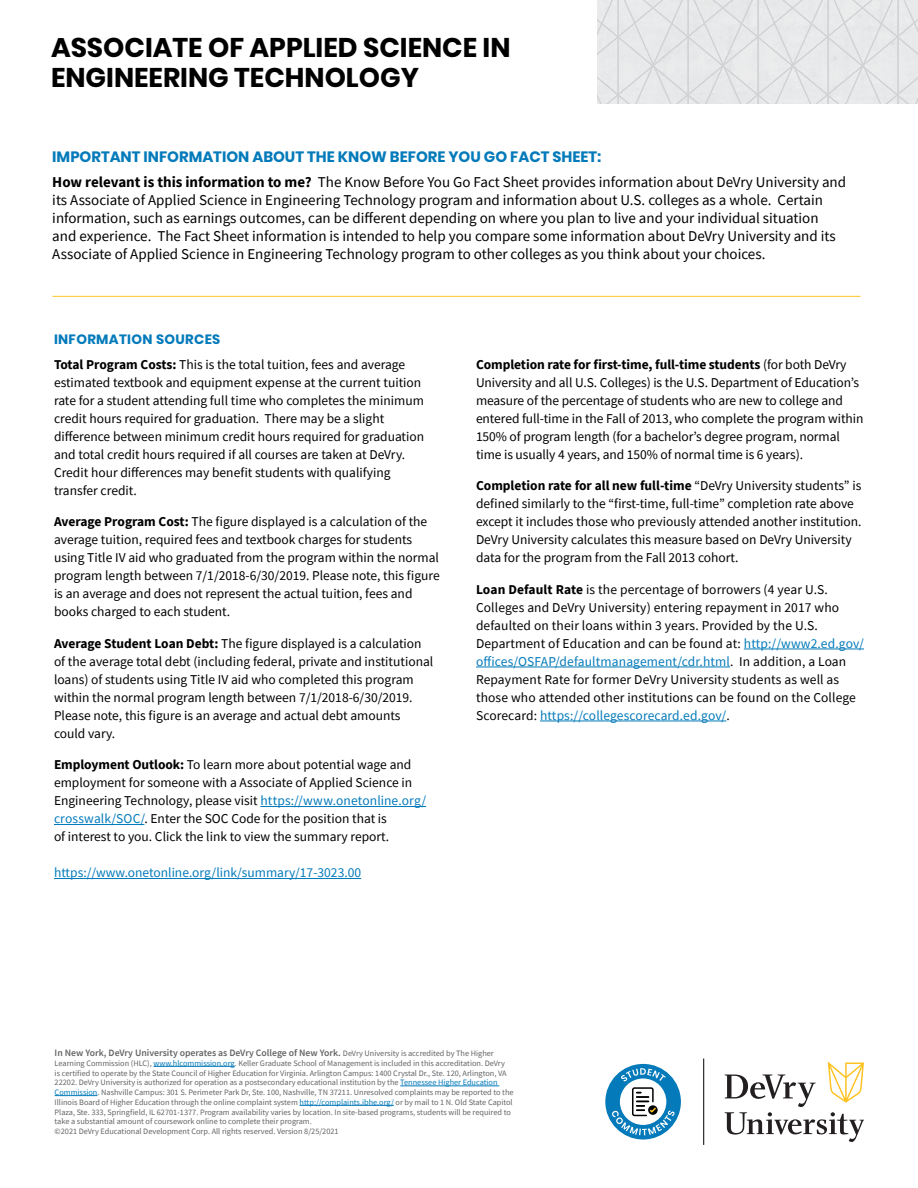
<style>
.page{position:relative;width:918px;height:1188px;background:#fff}
.page>*{position:absolute;margin:0;border:0;box-sizing:border-box;transform-origin:0 0}
.t1{font:700 27px/30px "Poppins";color:#000}
.t2{font:15px/18px "Source Sans Pro";color:#000}
.t3{font:700 15px "Poppins";color:#037aba}
.t4{font:13.5px/18px "Source Sans Pro";color:#000}
.t5{font:13.5px "Source Sans Pro";color:#037aba}
.t6{font:700 13.5px "Poppins";letter-spacing:.025em;color:#037aba}
.t7{font:600 9.75px "Source Sans Pro";color:#636466}
.t8{font:8.25px/9.8px "Source Sans Pro";color:#636466}
.s1{font-weight:700}
.s2{color:#037aba}
.s3{font-weight:400;font-size:8.25px}
</style>
<div class="page">
<hr style="left:260px;top:806px;width:166px;height:1px;background:#037aba">
<hr style="left:54px;top:824px;width:90px;height:1px;background:#037aba">
<hr style="left:54px;top:878px;width:307px;height:1px;background:#037aba">
<hr style="left:52px;top:296px;width:809px;height:1px;background:#fec221">
<hr style="left:703px;top:1059px;width:1px;height:86px;background:#000">
<hr style="left:744px;top:649px;width:120px;height:1px;background:#037aba">
<hr style="left:476px;top:667px;width:254px;height:1px;background:#037aba">
<hr style="left:540px;top:721px;width:186px;height:1px;background:#037aba">
<hr style="left:153px;top:1066px;width:82px;height:1px;background:#037aba">
<hr style="left:400px;top:1086px;width:99px;height:1px;background:#037aba">
<hr style="left:55px;top:1095px;width:42px;height:1px;background:#037aba">
<hr style="left:300px;top:1105px;width:94px;height:1px;background:#037aba">
<svg style="left:597px;top:0;width:321px;height:104px;background:#e5e6e6"></svg>
<svg style="left:725px;top:1061px;width:139px;height:81px"></svg>
<svg style="left:605px;top:1064px;width:76px;height:76px"></svg>
<h1 class="t1" style="left:51px;top:33px;width:461px">ASSOCIATE OF APPLIED SCIENCE IN<br>ENGINEERING TECHNOLOGY</h1>
<h2 class="t3" style="left:52px;top:148px;width:551px">IMPORTANT INFORMATION ABOUT THE KNOW BEFORE YOU GO FACT SHEET:</h2>
<p class="t2" style="left:52px;top:173px;width:795px"><span class="s1">How relevant is this information to me?</span> The Know Before You Go Fact Sheet provides information about DeVry University and its Associate of Applied Science in Engineering Technology program and information about U.S. colleges as a whole. Certain information, such as earnings outcomes, can be different depending on where you plan to live and your individual situation and experience. The Fact Sheet information is intended to help you compare some information about DeVry University and its Associate of Applied Science in Engineering Technology program to other colleges as you think about your choices.</p>
<h2 class="t6" style="left:54px;top:332px;width:168px">INFORMATION SOURCES</h2>
<p class="t4" style="left:54px;top:355px;width:372px"><span class="s1">Total Program Costs:</span> This is the total tuition, fees and average estimated textbook and equipment expense at the current tuition rate for a student attending full time who completes the minimum credit hours required for graduation. There may be a slight difference between minimum credit hours required for graduation and total credit hours required if all courses are taken at DeVry.<br>Credit hour differences may benefit students with qualifying transfer credit.</p>
<p class="t4" style="left:54px;top:513px;width:387px"><span class="s1">Average Program Cost:</span> The figure displayed is a calculation of the average tuition, required fees and textbook charges for students using Title IV aid who graduated from the program within the normal program length between 7/1/2018-6/30/2019. Please note, this figure is an average and does not represent the actual tuition, fees and books charged to each student.</p>
<p class="t4" style="left:54px;top:634px;width:381px"><span class="s1">Average Student Loan Debt:</span> The figure displayed is a calculation of the average total debt (including federal, private and institutional loans) of students using Title IV aid who completed this program within the normal program length between 7/1/2018-6/30/2019.<br>Please note, this figure is an average and actual debt amounts could vary.</p>
<p class="t4" style="left:54px;top:756px;width:374px"><span class="s1">Employment Outlook:</span> To learn more about potential wage and employment for someone with a Associate of Applied Science in Engineering Technology, please visit <span class="s2">https://www.onetonline.org/ crosswalk/SOC/</span>. Enter the SOC Code for the position that is<br>of interest to you. Click the link to view the summary report.</p>
<p class="t5" style="left:54px;top:864px;width:309px">https://www.onetonline.org/link/summary/17-3023.00</p>
<p class="t4" style="left:476px;top:355px;width:389px"><span class="s1">Completion rate for first-time, full-time students</span> (for both DeVry University and all U.S. Colleges) is the U.S. Department of Education’s measure of the percentage of students who are new to college and entered full-time in the Fall of 2013, who complete the program within 150% of program length (for a bachelor’s degree program, normal time is usually 4 years, and 150% of normal time is 6 years).</p>
<p class="t4" style="left:476px;top:477px;width:387px"><span class="s1">Completion rate for all new full-time</span> “DeVry University students” is defined similarly to the “first-time, full-time” completion rate above except it includes those who previously attended another institution.<br>DeVry University calculates this measure based on DeVry University data for the program from the Fall 2013 cohort.</p>
<p class="t4" style="left:476px;top:580px;width:389px"><span class="s1">Loan Default Rate</span> is the percentage of borrowers (4 year U.S.<br>Colleges and DeVry University) entering repayment in 2017 who defaulted on their loans within 3 years. Provided by the U.S.<br>Department of Education and can be found at: <span class="s2">http://www2.ed.gov/ offices/OSFAP/defaultmanagement/cdr.html</span>. In addition, a Loan Repayment Rate for former DeVry University students as well as those who attended other institutions can be found on the College Scorecard: <span class="s2">https://collegescorecard.ed.gov/</span>.</p>
<p class="t7" style="left:55px;top:1046px;width:441px">In New York, DeVry University operates as DeVry College of New York. <span class="s3">DeVry University is accredited by The Higher</span></p>
<p class="t8" style="left:55px;top:1058px;width:460px">Learning Commission (HLC), <span class="s2">www.hlcommission.org</span>. Keller Graduate School of Management is included in this accreditation. DeVry<br>is certified to operate by the State Council of Higher Education for Virginia. Arlington Campus: 1400 Crystal Dr., Ste. 120, Arlington, VA 22202. DeVry University is authorized for operation as a postsecondary educational institution by the <span class="s2">Tennessee Higher Education Commission</span>. Nashville Campus: 301 S. Perimeter Park Dr, Ste. 100, Nashville, TN 37211. Unresolved complaints may be reported to the Illinois Board of Higher Education through the online complaint system <span class="s2">http://complaints.ibhe.org/</span> or by mail to 1 N. Old State Capitol Plaza, Ste. 333, Springfield, IL 62701-1377. Program availability varies by location. In site-based programs, students will be required to take a substantial amount of coursework online to complete their program.<br>©2021 DeVry Educational Development Corp. All rights reserved. Version 8/25/2021</p>
</div>
